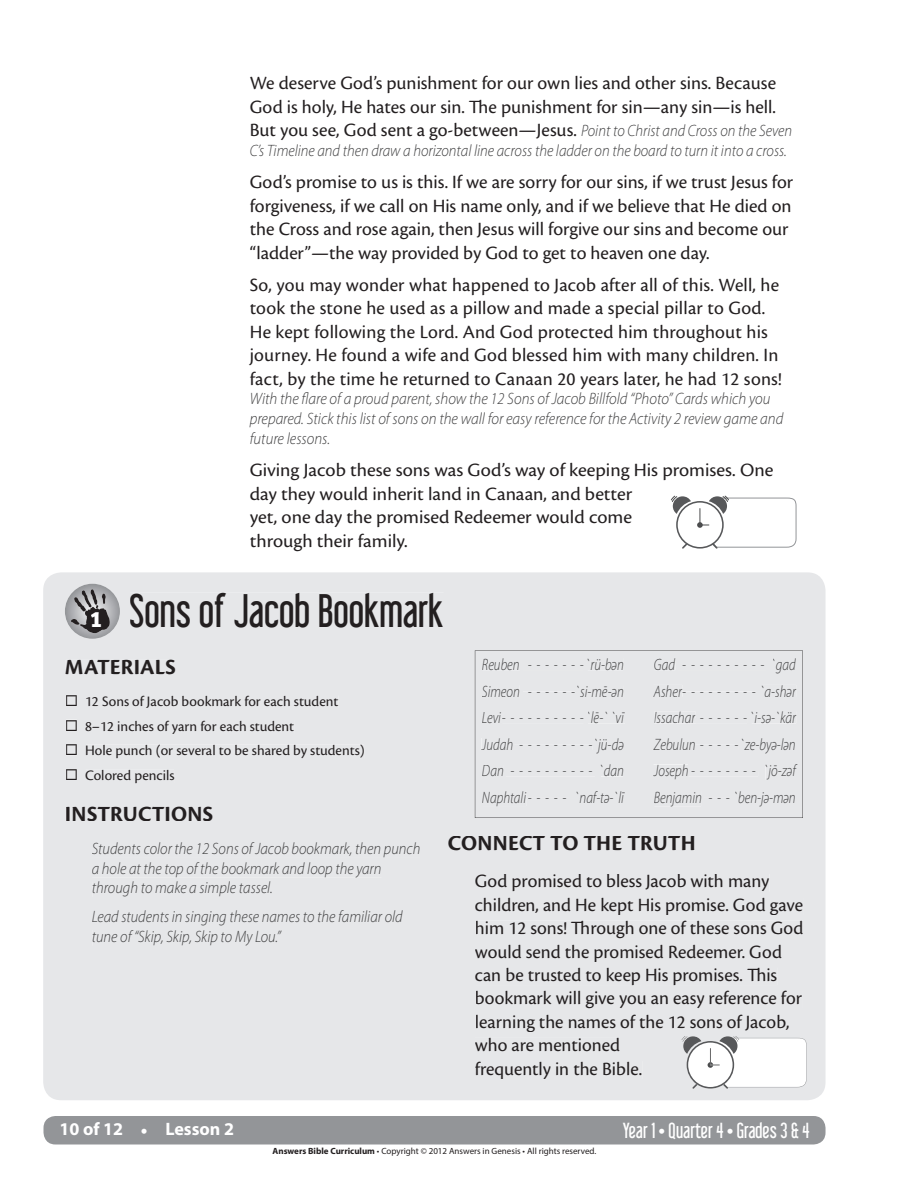
<style>
.page{position:relative;width:918px;height:1188px;background:#fff}
.page>*{position:absolute;margin:0;border:0;box-sizing:border-box;transform-origin:0 0}
.t1{font:42px "Libel Suit";color:#231f20}
.t2{font:700 22.5px "Cronos Pro";letter-spacing:.005em;color:#231f20}
.t3{font:19.5px/23.4px "Cronos Pro";color:#231f20}
.t4{font:19.5px "Libel Suit";color:#fff}
.t5{font:700 18px "Myriad Pro";color:#fff}
.t6{font:italic 300 16.5px/26.5px "Myriad Pro";color:#3f3f40;text-align:justify;scale:.8 1}
.t7{font:italic 300 16.5px/19.8px "Myriad Pro";color:#3f3f40;scale:.9 1}
.t8{font:italic 300 16.5px/19.8px "Myriad Pro";color:#3e3e3f;scale:.92 1}
.t9{font:italic 300 16.5px "Myriad Pro";color:#3e3e3f;scale:.9 1}
.t10{font:15px/24.8px "Cronos Pro";color:#231f20}
.t11{font:9px "Myriad Pro";color:#231f20}
.s1{font-family:"Myriad Pro";font-weight:300;font-style:italic;font-size:16.5px;color:#3e3e3f}
.s2{font-family:"Bree";font-weight:700;font-size:22.95px;color:#fff}
.s3{font-family:"Libel Suit";font-weight:400;font-size:19.5px}
.s4{font-weight:700}
</style>
<div class="page">
<div style="left:44px;top:1116px;width:782px;height:28px;background:#939598;border-radius:12px"></div>
<svg style="left:671px;top:496px;width:126px;height:53px"></svg>
<div style="left:43px;top:572px;width:783px;height:528px;background:#e6e7e9"></div>
<svg style="left:65px;top:584px;width:55px;height:55px"></svg>
<div style="left:91px;top:612px;width:10px;height:15px;background:#231f20"></div>
<div style="left:130px;top:593px;width:314px;height:35px;background:#e6e7e9"></div>
<div style="left:66px;top:660px;width:109px;height:15px;background:#e6e7e9"></div>
<div style="left:86px;top:695px;width:252px;height:13px;background:#e6e7e9"></div>
<div style="left:86px;top:720px;width:208px;height:14px;background:#e6e7e9"></div>
<div style="left:86px;top:745px;width:278px;height:13px;background:#e6e7e9"></div>
<div style="left:86px;top:770px;width:88px;height:13px;background:#e6e7e9"></div>
<div style="left:66px;top:806px;width:147px;height:15px;background:#e6e7e9"></div>
<div style="left:92px;top:842px;width:328px;height:15px;background:#e6e7e9"></div>
<div style="left:92px;top:862px;width:290px;height:15px;background:#e6e7e9"></div>
<div style="left:93px;top:882px;width:179px;height:15px;background:#e6e7e9"></div>
<div style="left:92px;top:910px;width:311px;height:16px;background:#e6e7e9"></div>
<div style="left:93px;top:930px;width:189px;height:16px;background:#e6e7e9"></div>
<div style="left:475px;top:651px;width:328px;height:167px;background:#e6e7e9"></div>
<div style="left:449px;top:836px;width:245px;height:15px;background:#e6e7e9"></div>
<div style="left:476px;top:874px;width:293px;height:17px;background:#e6e7e9"></div>
<div style="left:476px;top:897px;width:327px;height:18px;background:#e6e7e9"></div>
<div style="left:476px;top:921px;width:327px;height:17px;background:#e6e7e9"></div>
<div style="left:475px;top:944px;width:307px;height:18px;background:#e6e7e9"></div>
<div style="left:476px;top:968px;width:165px;height:17px;background:#e6e7e9"></div>
<div style="left:646px;top:968px;width:131px;height:17px;background:#e6e7e9"></div>
<div style="left:476px;top:991px;width:326px;height:18px;background:#e6e7e9"></div>
<div style="left:476px;top:1014px;width:313px;height:18px;background:#e6e7e9"></div>
<div style="left:475px;top:1038px;width:145px;height:13px;background:#e6e7e9"></div>
<div style="left:475px;top:1061px;width:167px;height:18px;background:#e6e7e9"></div>
<svg style="left:682px;top:1036px;width:125px;height:53px"></svg>
<svg style="left:66px;top:695px;width:11px;height:11px"></svg>
<svg style="left:66px;top:719px;width:11px;height:11px"></svg>
<svg style="left:66px;top:744px;width:11px;height:11px"></svg>
<svg style="left:66px;top:769px;width:11px;height:11px"></svg>
<p class="t3" style="left:250px;top:72px;width:544px">We deserve God’s punishment for our own lies and other sins. Because<br>God is holy, He hates our sin. The punishment for sin—any sin—is hell.<br>But you see, God sent a go-between—Jesus. <span class="s1">Point to Christ and Cross on the Seven</span></p>
<p class="t9" style="left:250px;top:142px;width:598px">C’s Timeline and then draw a horizontal line across the ladder on the board to turn it into a cross.</p>
<p class="t3" style="left:250px;top:171px;width:545px">God’s promise to us is this. If we are sorry for our sins, if we trust Jesus for forgiveness, if we call on His name only, and if we believe that He died on the Cross and rose again, then Jesus will forgive our sins and become our “ladder”—the way provided by God to get to heaven one day.</p>
<p class="t3" style="left:250px;top:273px;width:533px">So, you may wonder what happened to Jacob after all of this. Well, he took the stone he used as a pillow and made a special pillar to God.<br>He kept following the Lord. And God protected him throughout his journey. He found a wife and God blessed him with many children. In fact, by the time he returned to Canaan 20 years later, he had 12 sons!</p>
<p class="t8" style="left:250px;top:390px;width:582px">With the flare of a proud parent, show the 12 Sons of Jacob Billfold “Photo” Cards which you prepared. Stick this list of sons on the wall for easy reference for the Activity 2 review game and future lessons.</p>
<p class="t3" style="left:250px;top:459px;width:525px">Giving Jacob these sons was God’s way of keeping His promises. One day they would inherit land in Canaan, and better<br>yet, one day the promised Redeemer would come<br>through their family.</p>
<h1 class="t1" style="left:90px;top:586px;width:355px"><span class="s2">1</span> Sons of Jacob Bookmark</h1>
<p class="t2" style="left:65px;top:654px;width:113px">MATERIALS</p>
<p class="t10" style="left:85px;top:689px;width:281px">12 Sons of Jacob bookmark for each student 8–12 inches of yarn for each student<br>Hole punch (or several to be shared by students)<br>Colored pencils</p>
<p class="t2" style="left:65px;top:801px;width:150px">INSTRUCTIONS</p>
<p class="t7" style="left:92px;top:839px;width:367px">Students color the 12 Sons of Jacob bookmark, then punch a hole at the top of the bookmark and loop the yarn through to make a simple tassel.</p>
<p class="t7" style="left:92px;top:907px;width:347px">Lead students in singing these names to the familiar old tune of “Skip, Skip, Skip to My Lou.”</p>
<p class="t6" style="left:482px;top:652px;width:179px">Reuben - - - - - - -`rü-bәn Simeon - - - - - -`si-mē-әn Levi- - - - - - - - - - `lē-` `vī Judah - - - - - - - - -`jü-dә Dan - - - - - - - - - - `dan Naphtali- - - - - `naf-tә-`lī</p>
<p class="t6" style="left:654px;top:652px;width:179px">Gad - - - - - - - - - - `gad Asher- - - - - - - - - `a-shәr Issachar - - - - - - `i-sә-`kär Zebulun - - - - -`ze-byә-lәn Joseph - - - - - - - - `jō-zәf Benjamin - - - `ben-jә-mәn</p>
<p class="t2" style="left:448px;top:831px;width:249px">CONNECT TO THE TRUTH</p>
<p class="t3" style="left:475px;top:870px;width:330px">God promised to bless Jacob with many children, and He kept His promise. God gave him 12 sons! Through one of these sons God would send the promised Redeemer. God can be trusted to keep His promises. This bookmark will give you an easy reference for learning the names of the 12 sons of Jacob, who are mentioned<br>frequently in the Bible.</p>
<p class="t5" style="left:60px;top:1118px;width:176px">10 of 12 <span class="s3">•</span> Lesson 2</p>
<p class="t4" style="left:623px;top:1118px;width:188px">Year 1 • Quarter 4 • Grades 3 &amp; 4</p>
<p class="t11" style="left:273px;top:1145px;width:325px"><span class="s4">Answers Bible Curriculum</span> • Copyright © 2012 Answers in Genesis • All rights reserved.</p>
</div>
